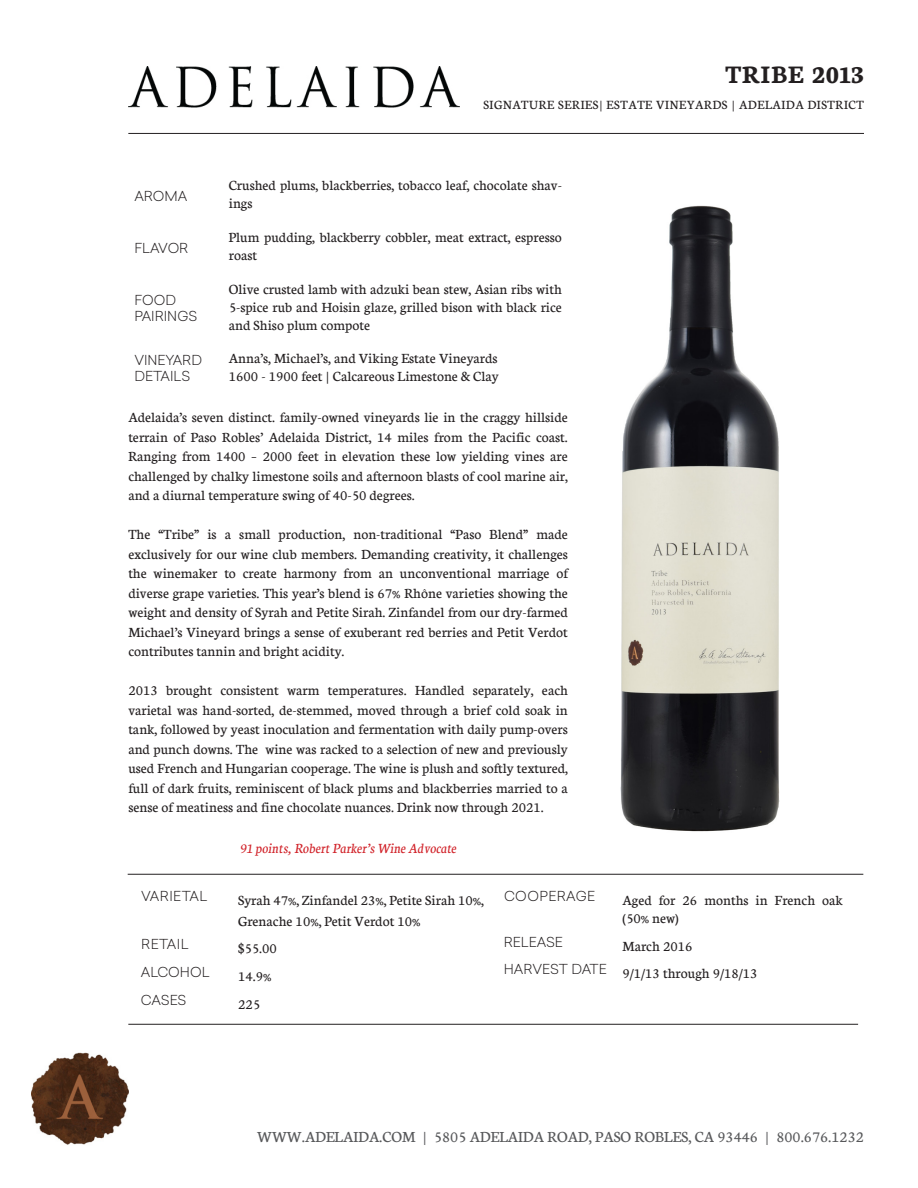
<style>
.page{position:relative;width:918px;height:1188px;background:#fff}
.page>*{position:absolute;margin:0;border:0;box-sizing:border-box;transform-origin:0 0}
.t1{font:700 27px "Neuton";letter-spacing:.04em;color:#231f20}
.t2{font:16.5px "Neuton";color:#57585a}
.t3{font:15px/19.5px "Neuton";color:#231f20;text-align:justify}
.t4{font:italic 15px "Neuton";color:#d1232a}
.t5{font:300 13.5px/16.2px "Sailec";color:#231f20}
.t6{font:13.5px "Neuton";letter-spacing:.04em;color:#231f20}
.t7{font:300 13.5px "Sailec";letter-spacing:.03em;color:#231f20}
</style>
<div class="page">
<img style="left:31px;top:1052px;width:97px;height:93px">
<img style="left:620px;top:205px;width:160px;height:627px">
<img style="left:128px;top:66px;width:331px;height:42px">
<hr style="left:128px;top:133px;width:736px;height:1px;background:#231f20">
<hr style="left:128px;top:874px;width:735px;height:1px;background:#231f20">
<hr style="left:128px;top:1024px;width:730px;height:1px;background:#231f20">
<p class="t1" style="left:725px;top:57px;width:140px">TRIBE 2013</p>
<p class="t6" style="left:483px;top:96px;width:382px">SIGNATURE SERIES| ESTATE VINEYARDS | ADELAIDA DISTRICT</p>
<p class="t5" style="left:134px;top:187px;width:55px">AROMA</p>
<p class="t3" style="left:229px;top:175px;width:335px;line-height:18px">Crushed plums, blackberries, tobacco leaf, chocolate shav&shy;ings</p>
<p class="t5" style="left:134px;top:239px;width:56px">FLAVOR</p>
<p class="t3" style="left:229px;top:228px;width:335px;line-height:18px">Plum pudding, blackberry cobbler, meat extract, espresso roast</p>
<p class="t5" style="left:134px;top:292px;width:43px">FOOD</p>
<p class="t5" style="left:134px;top:308px;width:64px">PAIRINGS</p>
<p class="t3" style="left:229px;top:279px;width:335px;line-height:18px">Olive crusted lamb with adzuki bean stew, Asian ribs with 5-spice rub and Hoisin glaze, grilled bison with black rice and Shiso plum compote</p>
<p class="t5" style="left:134px;top:351px;width:69px">VINEYARD<br>DETAILS</p>
<p class="t3" style="left:229px;top:348px;width:270px">Anna’s, Michael’s, and Viking Estate Vineyards</p>
<p class="t3" style="left:229px;top:366px;width:271px">1600 - 1900 feet | Calcareous Limestone &amp; Clay</p>
<p class="t3" style="left:128px;top:407px;width:441px">Adelaida’s seven distinct. family-owned vineyards lie in the craggy hillside terrain of Paso Robles’ Adelaida District, 14 miles from the Pacific coast.<br>Ranging from 1400 – 2000 feet in elevation these low yielding vines are challenged by chalky limestone soils and afternoon blasts of cool marine air, and a diurnal temperature swing of 40-50 degrees.</p>
<p class="t3" style="left:128px;top:524px;width:441px">The “Tribe” is a small production, non-traditional “Paso Blend” made exclusively for our wine club members. Demanding creativity, it challenges the winemaker to create harmony from an unconventional marriage of diverse grape varieties. This year’s blend is 67% Rhône varieties showing the weight and density of Syrah and Petite Sirah. Zinfandel from our dry-farmed Michael’s Vineyard brings a sense of exuberant red berries and Petit Verdot contributes tannin and bright acidity.</p>
<p class="t3" style="left:128px;top:680px;width:441px">2013 brought consistent warm temperatures. Handled separately, each varietal was hand-sorted, de-stemmed, moved through a brief cold soak in tank, followed by yeast inoculation and fermentation with daily pump-overs and punch downs. The wine was racked to a selection of new and previously used French and Hungarian cooperage. The wine is plush and softly textured, full of dark fruits, reminiscent of black plums and blackberries married to a sense of meatiness and fine chocolate nuances. Drink now through 2021.</p>
<p class="t4" style="left:240px;top:839px;width:218px">91 points, Robert Parker’s Wine Advocate</p>
<p class="t7" style="left:141px;top:887px;width:68px">VARIETAL</p>
<p class="t3" style="left:238px;top:890px;width:247px;line-height:21px">Syrah 47%, Zinfandel 23%, Petite Sirah 10%,<br>Grenache 10%, Petit Verdot 10%</p>
<p class="t5" style="left:141px;top:935px;width:49px">RETAIL</p>
<p class="t3" style="left:238px;top:938px;width:40px">$55.00</p>
<p class="t5" style="left:141px;top:963px;width:70px">ALCOHOL</p>
<p class="t3" style="left:238px;top:966px;width:35px">14.9%</p>
<p class="t5" style="left:141px;top:991px;width:47px">CASES</p>
<p class="t3" style="left:238px;top:994px;width:24px">225</p>
<p class="t7" style="left:504px;top:887px;width:93px">COOPERAGE</p>
<p class="t3" style="left:623px;top:891px;width:222px;line-height:18px">Aged for 26 months in French oak (50% new)</p>
<p class="t5" style="left:504px;top:933px;width:61px">RELEASE</p>
<p class="t3" style="left:623px;top:936px;width:71px">March 2016</p>
<p class="t5" style="left:504px;top:961px;width:104px">HARVEST DATE</p>
<p class="t3" style="left:623px;top:963px;width:137px">9/1/13 through 9/18/13</p>
<p class="t2" style="left:257px;top:1127px;width:608px">WWW.ADELAIDA.COM | 5805 ADELAIDA ROAD, PASO ROBLES, CA 93446 | 800.676.1232</p>
</div>
